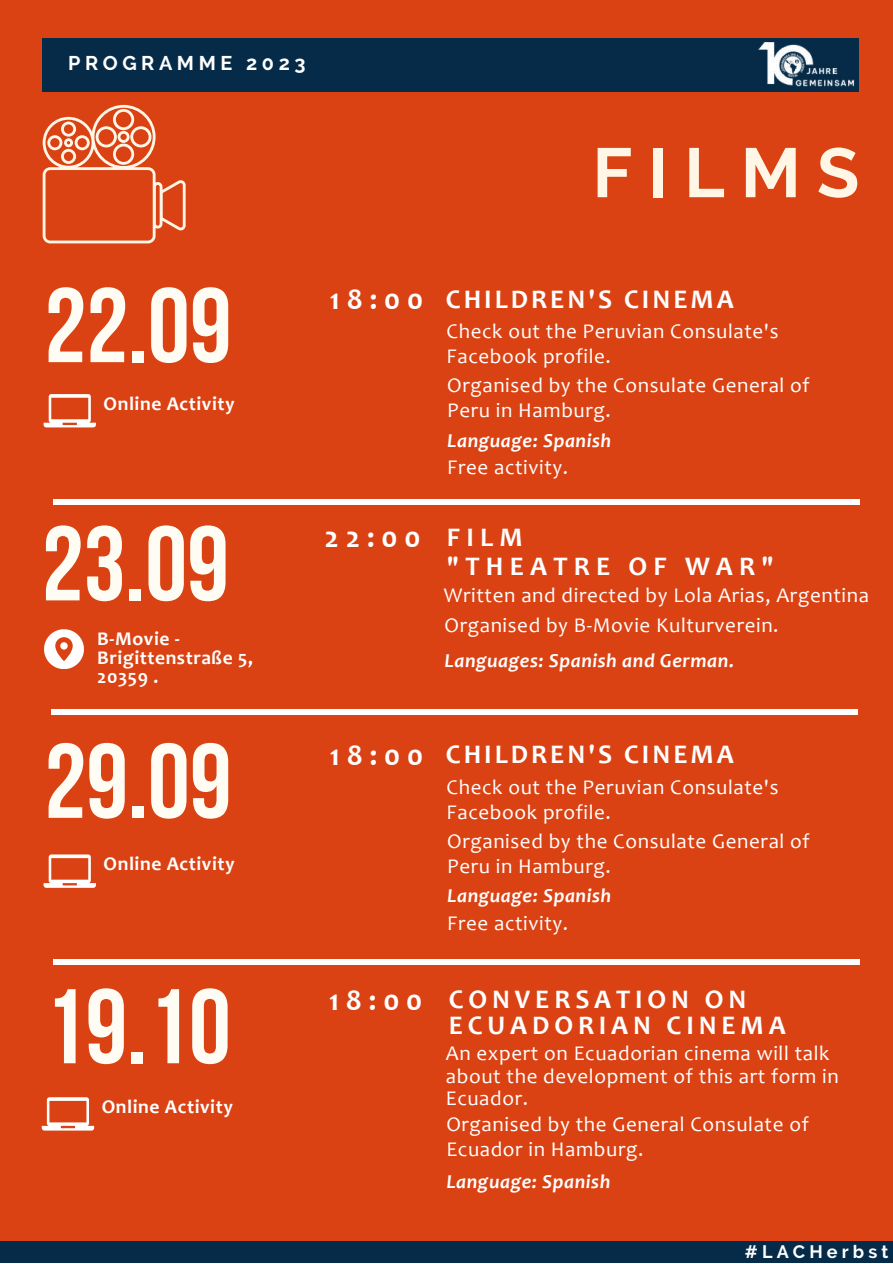
<style>
.page{position:relative;width:893px;height:1264px;background:#fff}
.page>*{position:absolute;margin:0;border:0;box-sizing:border-box;transform-origin:0 0}
.t1{font:700 105.75px "Bebas Neue";color:#fffcf3}
.t2{font:700 69.45px "Raleway";letter-spacing:.23em;color:#fff6e6}
.t3{font:700 30px "Candara";color:#fff}
.t4{font:700 27px "Candara";letter-spacing:.11em;color:#fff}
.t5{font:700 27px/25.8px "Candara";letter-spacing:.18em;color:#fff}
.t6{font:700 27px "Candara";letter-spacing:.23em;color:#fff}
.t7{font:21px/24.8px "Candara";letter-spacing:.03em;color:#fff}
.t8{font:italic 700 19.8px "Candara";letter-spacing:.03em;color:#fff}
.t9{font:700 19.8px "Raleway";letter-spacing:.23em;color:#fff}
.t10{font:700 19.5px/19px "Candara";letter-spacing:.03em;color:#fff}
.t11{font:700 18px "Raleway";letter-spacing:.23em;color:#fff}
.s1{font-size:30px}
.s2{font-size:27px}
</style>
<div class="page">
<div style="left:0;top:0;width:892px;height:1262px;background:#da4213"></div>
<div style="left:43px;top:38px;width:816px;height:54px;background:#062b48"></div>
<div style="left:0;top:1240px;width:892px;height:22px;background:#062b48"></div>
<img style="left:758px;top:42px;width:97px;height:45px">
<svg style="left:43px;top:105px;width:142px;height:138px"></svg>
<div style="left:53px;top:958px;width:806px;height:6px;background:#fff"></div>
<svg style="left:44px;top:854px;width:52px;height:33px"></svg>
<div style="left:53px;top:499px;width:806px;height:5px;background:#fff"></div>
<svg style="left:44px;top:394px;width:52px;height:33px"></svg>
<div style="left:51px;top:709px;width:806px;height:5px;background:#fff"></div>
<svg style="left:44px;top:629px;width:39px;height:39px"></svg>
<svg style="left:42px;top:1097px;width:52px;height:33px"></svg>
<p class="t9" style="left:68px;top:52px;width:239px">PROGRAMME 2023</p>
<h2 class="t2" style="left:592px;top:132px;width:268px">FILMS</h2>
<h1 class="t1" style="left:44px;top:283px;width:189px">22.09</h1>
<p class="t4" style="left:330px;top:288px;width:405px"><span class="s1">1 8 : 0 0</span> CHILDREN'S CINEMA</p>
<p class="t7" style="left:446px;top:321px;width:333px">Check out the Peruvian Consulate's<br>Facebook profile.</p>
<p class="t10" style="left:104px;top:396px;width:133px">Online Activity</p>
<h1 class="t1" style="left:42px;top:521px;width:189px">23.09</h1>
<p class="t10" style="left:97px;top:631px;width:157px">B-Movie -<br>Brigittenstraße 5,<br>20359 .</p>
<p class="t7" style="left:447px;top:375px;width:364px">Organised by the Consulate General of<br>Peru in Hamburg.</p>
<p class="t7" style="left:447px;top:457px;width:122px">Free activity.</p>
<p class="t8" style="left:447px;top:432px;width:165px">Language: Spanish</p>
<h3 class="t3" style="left:324px;top:525px;width:200px">22:00 <span class="s2">FILM</span></h3>
<p class="t6" style="left:447px;top:555px;width:328px">"THEATRE OF WAR"</p>
<p class="t7" style="left:444px;top:585px;width:426px">Written and directed by Lola Arias, Argentina</p>
<p class="t7" style="left:444px;top:615px;width:335px">Organised by B-Movie Kulturverein.</p>
<p class="t8" style="left:444px;top:652px;width:291px">Languages: Spanish and German.</p>
<h1 class="t1" style="left:44px;top:738px;width:189px">29.09</h1>
<p class="t4" style="left:330px;top:743px;width:405px"><span class="s1">1 8 : 0 0</span> CHILDREN'S CINEMA</p>
<p class="t7" style="left:446px;top:777px;width:333px">Check out the Peruvian Consulate's<br>Facebook profile.</p>
<p class="t10" style="left:104px;top:856px;width:133px">Online Activity</p>
<h1 class="t1" style="left:43px;top:983px;width:189px">19.10</h1>
<p class="t10" style="left:102px;top:1098px;width:133px">Online Activity</p>
<p class="t7" style="left:447px;top:830px;width:364px">Organised by the Consulate General of<br>Peru in Hamburg.</p>
<p class="t7" style="left:447px;top:912px;width:122px">Free activity.</p>
<p class="t8" style="left:447px;top:888px;width:165px">Language: Spanish</p>
<p class="t5" style="left:449px;top:988px;width:338px;text-indent:-120px"><span class="s1">18:00</span> CONVERSATION ON<br>ECUADORIAN CINEMA</p>
<p class="t7" style="left:446px;top:1044px;width:394px;line-height:22.5px">An expert on Ecuadorian cinema will talk about the development of this art form in<br>Ecuador.</p>
<p class="t7" style="left:446px;top:1113px;width:364px">Organised by the General Consulate of<br>Ecuador in Hamburg.</p>
<p class="t8" style="left:446px;top:1173px;width:165px">Language: Spanish</p>
<p class="t11" style="left:744px;top:1240px;width:145px">#LACHerbst</p>
</div>
